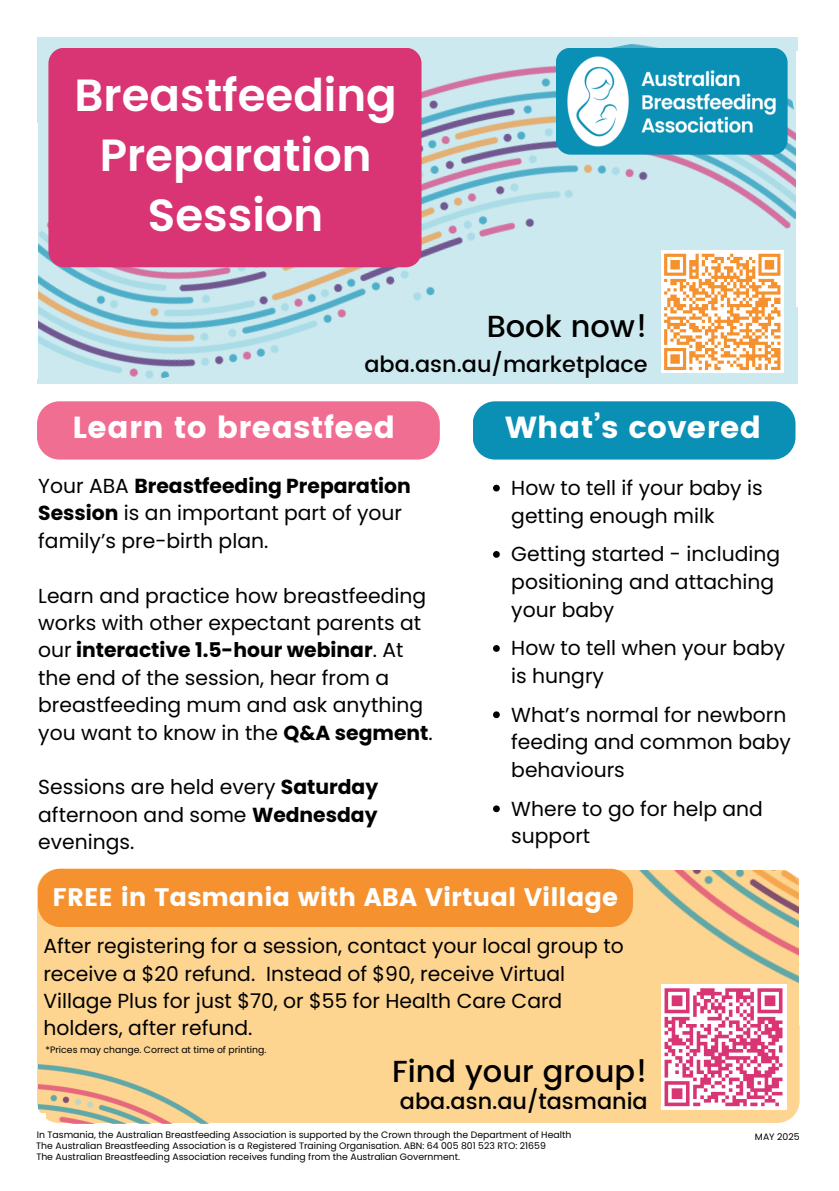
<style>
.page{position:relative;width:839px;height:1191px;background:#fff}
.page>*{position:absolute;margin:0;border:0;box-sizing:border-box;transform-origin:0 0}
.t1{font:600 45px/60px "Poppins";color:#fff;text-align:center}
.t2{font:30.4px "Poppins";letter-spacing:.015em;color:#fff}
.t3{font:500 30.4px "Poppins";color:#000}
.t4{font:25.4px "Poppins";color:#fff}
.t5{font:500 22.4px "Poppins";color:#000}
.t6{font:20.2px/27.4px "Poppins";color:#000}
.t7{font:9.2px/11.2px "Poppins";color:#000}
.s1{font-weight:700}
</style>
<div class="page">
<img style="left:37px;top:37px;width:761px;height:347px">
<svg style="left:661px;top:252px;width:122px;height:120px"></svg>
<div style="left:48px;top:48px;width:373px;height:219px;background:#d93575;border-radius:16px"></div>
<img style="left:546px;top:37px;width:251px;height:131px">
<div style="left:37px;top:884px;width:762px;height:239px;background:#fdd490"></div>
<img style="left:622px;top:870px;width:177px;height:126px">
<div style="left:37px;top:401px;width:403px;height:59px;background:#f06e91"></div>
<div style="left:473px;top:401px;width:322px;height:59px;background:#0b90b5"></div>
<div style="left:38px;top:869px;width:595px;height:58px;background:#f5912e"></div>
<div style="left:661px;top:985px;width:125px;height:125px;background:#fff"></div>
<svg style="left:664px;top:988px;width:119px;height:119px"></svg>
<img style="left:38px;top:1064px;width:197px;height:60px">
<div style="left:19px;top:1114px;width:27px;height:15px;background:#fff"></div>
<svg style="left:493px;top:485px;width:7px;height:6px"></svg>
<svg style="left:493px;top:551px;width:7px;height:7px"></svg>
<svg style="left:493px;top:645px;width:7px;height:7px"></svg>
<svg style="left:493px;top:711px;width:7px;height:7px"></svg>
<svg style="left:493px;top:805px;width:7px;height:7px"></svg>
<div style="left:796px;top:52px;width:24px;height:255px;background:#fff"></div>
<h1 class="t1" style="left:74px;top:66px;width:324px">Breastfeeding<br>Preparation<br>Session</h1>
<h2 class="t3" style="left:486px;top:304px;width:162px">Book now!</h2>
<p class="t5" style="left:364px;top:348px;width:285px">aba.asn.au/marketplace</p>
<h2 class="t2" style="left:73px;top:410px;width:324px">Learn to breastfeed</h2>
<h2 class="t2" style="left:505px;top:410px;width:257px">What’s covered</h2>
<p class="t6" style="left:38px;top:472px;width:374px">Your ABA <span class="s1">Breastfeeding Preparation<br>Session</span> is an important part of your family’s pre-birth plan.</p>
<p class="t6" style="left:38px;top:582px;width:396px">Learn and practice how breastfeeding works with other expectant parents at our <span class="s1">interactive 1.5-hour webinar</span>. At the end of the session, hear from a breastfeeding mum and ask anything you want to know in the <span class="s1">Q&amp;A segment</span>.</p>
<p class="t6" style="left:38px;top:774px;width:341px;text-align:justify">Sessions are held every <span class="s1">Saturday </span>afternoon and some <span class="s1">Wednesday </span>evenings.</p>
<p class="t4" style="left:52px;top:882px;width:567px">FREE in Tasmania with ABA Virtual Village</p>
<p class="t6" style="left:43px;top:932px;width:582px">After registering for a session, contact your local group to receive a $20 refund. Instead of $90, receive Virtual Village Plus for just $70, or $55 for Health Care Card holders, after refund.</p>
<p class="t6" style="left:511px;top:474px;width:253px">How to tell if your baby is getting enough milk</p>
<p class="t6" style="left:511px;top:540px;width:270px">Getting started - including positioning and attaching your baby</p>
<p class="t6" style="left:511px;top:634px;width:275px">How to tell when your baby is hungry</p>
<p class="t6" style="left:511px;top:701px;width:281px">What’s normal for newborn feeding and common baby behaviours</p>
<p class="t6" style="left:511px;top:795px;width:253px">Where to go for help and support</p>
<p class="t7" style="left:46px;top:1044px;width:222px">*Prices may change. Correct at time of printing.</p>
<h2 class="t3" style="left:392px;top:1049px;width:257px">Find your group!</h2>
<p class="t5" style="left:400px;top:1085px;width:249px">aba.asn.au/tasmania</p>
<p class="t7" style="left:37px;top:1129px;width:536px">In Tasmania, the Australian Breastfeeding Association is supported by the Crown through the Department of Health</p>
<p class="t7" style="left:36px;top:1140px;width:511px">The Australian Breastfeeding Association is a Registered Training Organisation. ABN: 64 005 801 523 RTO: 21659<br>The Australian Breastfeeding Association receives funding from the Australian Government.</p>
<p class="t7" style="left:755px;top:1131px;width:46px">MAY 2025</p>
</div>
